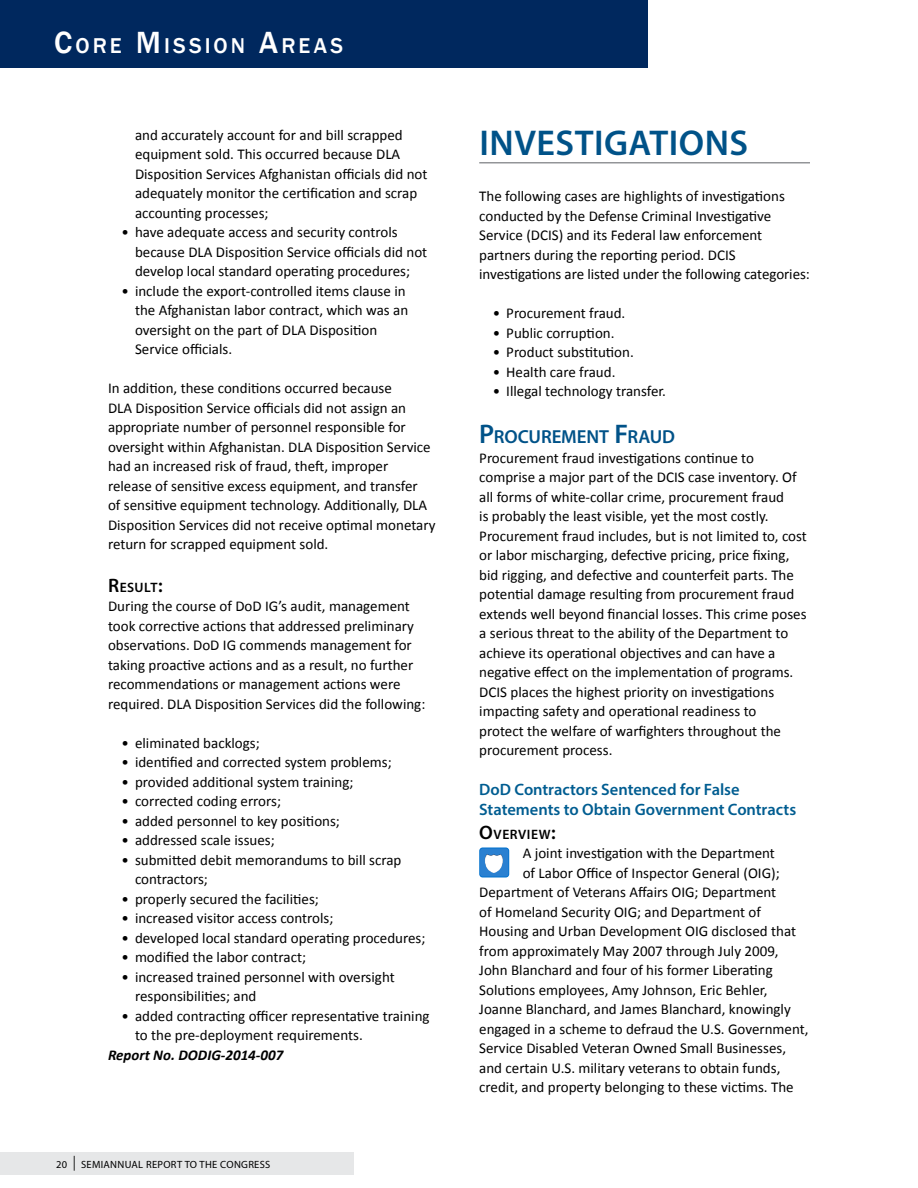
<style>
.page{position:relative;width:918px;height:1188px;background:#fff}
.page>*{position:absolute;margin:0;border:0;box-sizing:border-box;transform-origin:0 0}
.Header_1{font:600 36px "Myriad Pro";letter-spacing:.015em;color:#005288}
.t1{font:500 22.05px "Franklin Gothic";letter-spacing:.14em;color:#fff}
.Header_2{font:600 18.9px "Myriad Pro";letter-spacing:-.01em;color:#005288}
.Header_3{font:600 16.5px/19.8px "Myriad Pro";color:#005d91}
.Body_text{font:15px/19.5px "Calibri";color:#000}
.Report_Number{font:italic 700 15px "Calibri";color:#000}
.Header_4{font:600 13.65px "Myriad Pro";letter-spacing:.04em;color:#000}
.t2{font:10.5px "Myriad Pro";letter-spacing:.03em;color:#000}
.s1{font-size:31.5px}
.s2{font-size:19.5px}
.s3{font-family:"Cambria";font-size:12px}
.s4{font-size:27px}
</style>
<div class="page">
<div style="left:0;top:0;width:648px;height:67px;background:#00285e"></div>
<div style="left:0;top:1152px;width:354px;height:23px;background:#e6e7e8"></div>
<hr style="left:479px;top:162px;width:331px;height:2px;background:#939598">
<svg style="left:479px;top:848px;width:30px;height:29px"></svg>
<svg style="left:480px;top:849px;width:28px;height:27px"></svg>
<h2 class="t1" style="left:54px;top:32px;width:290px"><span class="s1">C</span>ORE <span class="s1">M</span>ISSION <span class="s1">A</span>REAS</h2>
<p class="Body_text" style="left:135px;top:125px;width:294px">and accurately account for and bill scrapped equipment sold. This occurred because DLA Disposition Services Afghanistan officials did not adequately monitor the certification and scrap accounting processes;</p>
<p class="Body_text" style="left:135px;top:222px;width:294px;text-indent:-14px">• have adequate access and security controls because DLA Disposition Service officials did not develop local standard operating procedures;</p>
<p class="Body_text" style="left:135px;top:281px;width:275px;text-indent:-14px">• include the export-controlled items clause in the Afghanistan labor contract, which was an oversight on the part of DLA Disposition Service officials.</p>
<p class="Body_text" style="left:108px;top:378px;width:329px">In addition, these conditions occurred because<br>DLA Disposition Service officials did not assign an appropriate number of personnel responsible for oversight within Afghanistan. DLA Disposition Service had an increased risk of fraud, theft, improper release of sensitive excess equipment, and transfer<br>of sensitive equipment technology. Additionally, DLA Disposition Services did not receive optimal monetary return for scrapped equipment sold.</p>
<p class="Header_4" style="left:108px;top:579px;width:56px"><span class="s2">R</span>ESULT<span class="s2">:</span></p>
<p class="Body_text" style="left:108px;top:597px;width:319px">During the course of DoD IG’s audit, management took corrective actions that addressed preliminary observations. DoD IG commends management for taking proactive actions and as a result, no further recommendations or management actions were required. DLA Disposition Services did the following:</p>
<p class="Body_text" style="left:122px;top:733px;width:140px">• eliminated backlogs;</p>
<p class="Body_text" style="left:122px;top:753px;width:272px">• identified and corrected system problems;</p>
<p class="Body_text" style="left:122px;top:772px;width:234px">• provided additional system training;</p>
<p class="Body_text" style="left:122px;top:792px;width:161px">• corrected coding errors;</p>
<p class="Body_text" style="left:122px;top:811px;width:220px">• added personnel to key positions;</p>
<p class="Body_text" style="left:122px;top:831px;width:155px">• addressed scale issues;</p>
<p class="Body_text" style="left:135px;top:850px;width:268px;text-indent:-14px">• submitted debit memorandums to bill scrap contractors;</p>
<p class="Body_text" style="left:122px;top:889px;width:199px">• properly secured the facilities;</p>
<p class="Body_text" style="left:122px;top:909px;width:213px">• increased visitor access controls;</p>
<p class="Body_text" style="left:122px;top:928px;width:306px">• developed local standard operating procedures;</p>
<p class="Body_text" style="left:122px;top:948px;width:186px">• modified the labor contract;</p>
<p class="Body_text" style="left:135px;top:967px;width:261px;text-indent:-14px">• increased trained personnel with oversight responsibilities; and</p>
<p class="Body_text" style="left:135px;top:1006px;width:296px;text-indent:-14px">• added contracting officer representative training to the pre-deployment requirements.</p>
<p class="Report_Number" style="left:108px;top:1045px;width:177px">Report No. DODIG-2014-007</p>
<p class="t2" style="left:56px;top:1158px;width:216px">20 <span class="s3">│</span> SEMIANNUAL REPORT TO THE CONGRESS</p>
<p class="Header_1" style="left:480px;top:120px;width:270px">INVESTIGATIONS</p>
<p class="Body_text" style="left:479px;top:186px;width:332px">The following cases are highlights of investigations conducted by the Defense Criminal Investigative Service (DCIS) and its Federal law enforcement partners during the reporting period. DCIS investigations are listed under the following categories:</p>
<p class="Body_text" style="left:493px;top:303px;width:134px">• Procurement fraud.</p>
<p class="Body_text" style="left:493px;top:323px;width:123px">• Public corruption.</p>
<p class="Body_text" style="left:493px;top:342px;width:143px">• Product substitution.</p>
<p class="Body_text" style="left:493px;top:362px;width:124px">• Health care fraud.</p>
<p class="Body_text" style="left:493px;top:381px;width:175px">• Illegal technology transfer.</p>
<p class="Header_2" style="left:479px;top:425px;width:197px"><span class="s4">P</span>ROCUREMENT <span class="s4">F</span>RAUD</p>
<p class="Body_text" style="left:479px;top:448px;width:329px">Procurement fraud investigations continue to comprise a major part of the DCIS case inventory. Of all forms of white-collar crime, procurement fraud<br>is probably the least visible, yet the most costly.<br>Procurement fraud includes, but is not limited to, cost or labor mischarging, defective pricing, price fixing, bid rigging, and defective and counterfeit parts. The potential damage resulting from procurement fraud extends well beyond financial losses. This crime poses a serious threat to the ability of the Department to achieve its operational objectives and can have a negative effect on the implementation of programs.<br>DCIS places the highest priority on investigations impacting safety and operational readiness to<br>protect the welfare of warfighters throughout the procurement process.</p>
<p class="Header_3" style="left:479px;top:779px;width:318px">DoD Contractors Sentenced for False<br>Statements to Obtain Government Contracts</p>
<p class="Header_4" style="left:479px;top:825px;width:78px"><span class="s2">O</span>VERVIEW<span class="s2">:</span></p>
<p class="Body_text" style="left:523px;top:843px;width:254px">A joint investigation with the Department</p>
<p class="Body_text" style="left:523px;top:863px;width:259px">of Labor Office of Inspector General (OIG);</p>
<p class="Body_text" style="left:479px;top:882px;width:298px">Department of Veterans Affairs OIG; Department</p>
<p class="Body_text" style="left:479px;top:902px;width:283px">of Homeland Security OIG; and Department of</p>
<p class="Body_text" style="left:479px;top:921px;width:318px">Housing and Urban Development OIG disclosed that</p>
<p class="Body_text" style="left:479px;top:941px;width:301px">from approximately May 2007 through July 2009,</p>
<p class="Body_text" style="left:479px;top:960px;width:295px">John Blanchard and four of his former Liberating</p>
<p class="Body_text" style="left:479px;top:980px;width:290px">Solutions employees, Amy Johnson, Eric Behler,</p>
<p class="Body_text" style="left:479px;top:999px;width:313px">Joanne Blanchard, and James Blanchard, knowingly</p>
<p class="Body_text" style="left:479px;top:1019px;width:331px">engaged in a scheme to defraud the U.S. Government,</p>
<p class="Body_text" style="left:479px;top:1038px;width:308px">Service Disabled Veteran Owned Small Businesses,</p>
<p class="Body_text" style="left:479px;top:1058px;width:303px">and certain U.S. military veterans to obtain funds,</p>
<p class="Body_text" style="left:479px;top:1077px;width:316px">credit, and property belonging to these victims. The</p>
</div>
